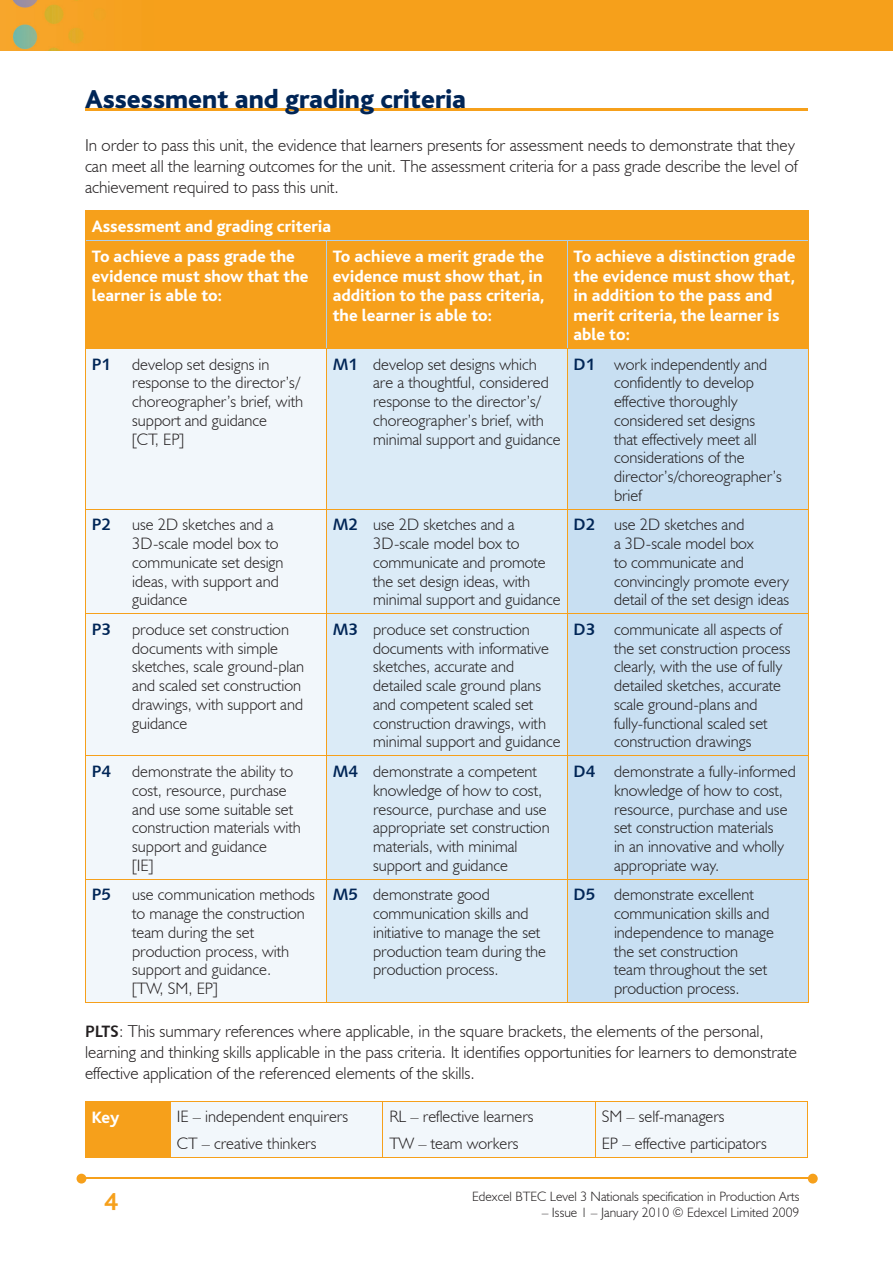
<style>
.page{position:relative;width:893px;height:1263px;background:#fff}
.page>*{position:absolute;margin:0;border:0;box-sizing:border-box;transform-origin:0 0}
.t1{font:800 27px "Bliss";color:#002556}
.t2{font:700 25.5px "Bliss";color:#f6a01b}
.t3{font:300 17.25px/21px "Humanist 521 BT";color:#231f20}
.t4{font:800 17.25px/19.5px "Bliss";color:#fff}
.t5{font:300 16.5px/18.8px "Humanist 521 BT";color:#231f20}
.t6{font:16.5px "Humanist 531 BT Bold A";color:#002556}
.t7{font:300 13.5px "Humanist 521 BT";color:#231f20}
.s1{font-family:"Humanist 531 BT Bold A";font-weight:400;color:#002556}
.s2{font-family:"Humanist 531 BT Bold A";font-weight:400;font-size:16.5px}
</style>
<div class="page">
<img style="left:0;top:0;width:893px;height:51px">
<hr style="left:82px;top:1178px;width:728px;height:1px;background:#f6a01b">
<svg style="left:808px;top:1174px;width:10px;height:9px"></svg>
<svg style="left:77px;top:1174px;width:9px;height:9px"></svg>
<hr style="left:85px;top:108px;width:723px;height:2px;background:#f6a01b">
<div style="left:86px;top:211px;width:722px;height:137px;background:#f6a01b"></div>
<div style="left:86px;top:349px;width:240px;height:653px;background:#f2f7fb"></div>
<div style="left:327px;top:349px;width:240px;height:653px;background:#dbebf7"></div>
<div style="left:568px;top:349px;width:240px;height:653px;background:#c8dff2"></div>
<svg style="left:85px;top:211px;width:1px;height:29px"></svg>
<svg style="left:808px;top:211px;width:1px;height:29px"></svg>
<hr style="left:85px;top:210px;width:241px;height:1px;background:#f6a01b">
<hr style="left:326px;top:210px;width:241px;height:1px;background:#f6a01b">
<hr style="left:567px;top:210px;width:241px;height:1px;background:#f6a01b">
<hr style="left:85px;top:240px;width:1px;height:108px;background:#f6a01b">
<hr style="left:86px;top:240px;width:240px;height:1px;background:#accfed">
<hr style="left:326px;top:241px;width:1px;height:107px;background:#accfed">
<hr style="left:326px;top:240px;width:241px;height:1px;background:#accfed">
<hr style="left:567px;top:241px;width:1px;height:107px;background:#accfed">
<hr style="left:808px;top:240px;width:1px;height:108px;background:#f6a01b">
<hr style="left:567px;top:240px;width:241px;height:1px;background:#accfed">
<hr style="left:85px;top:349px;width:1px;height:160px;background:#f6a01b">
<hr style="left:85px;top:348px;width:241px;height:1px;background:#f6a01b">
<hr style="left:326px;top:349px;width:1px;height:160px;background:#f6a01b">
<hr style="left:326px;top:348px;width:241px;height:1px;background:#f6a01b">
<hr style="left:567px;top:349px;width:1px;height:160px;background:#f6a01b">
<hr style="left:808px;top:349px;width:1px;height:160px;background:#f6a01b">
<hr style="left:567px;top:348px;width:241px;height:1px;background:#f6a01b">
<hr style="left:326px;top:510px;width:1px;height:103px;background:#f6a01b">
<hr style="left:567px;top:510px;width:1px;height:103px;background:#f6a01b">
<hr style="left:85px;top:510px;width:1px;height:103px;background:#f6a01b">
<hr style="left:808px;top:510px;width:1px;height:103px;background:#f6a01b">
<hr style="left:85px;top:509px;width:241px;height:1px;background:#f6a01b">
<hr style="left:326px;top:509px;width:241px;height:1px;background:#f6a01b">
<hr style="left:567px;top:509px;width:241px;height:1px;background:#f6a01b">
<hr style="left:326px;top:614px;width:1px;height:141px;background:#f6a01b">
<hr style="left:567px;top:614px;width:1px;height:141px;background:#f6a01b">
<hr style="left:85px;top:614px;width:1px;height:141px;background:#f6a01b">
<hr style="left:808px;top:614px;width:1px;height:141px;background:#f6a01b">
<hr style="left:85px;top:613px;width:241px;height:1px;background:#f6a01b">
<hr style="left:326px;top:613px;width:241px;height:1px;background:#f6a01b">
<hr style="left:567px;top:613px;width:241px;height:1px;background:#f6a01b">
<hr style="left:326px;top:756px;width:1px;height:123px;background:#f6a01b">
<hr style="left:567px;top:756px;width:1px;height:123px;background:#f6a01b">
<hr style="left:85px;top:756px;width:1px;height:123px;background:#f6a01b">
<hr style="left:808px;top:756px;width:1px;height:123px;background:#f6a01b">
<hr style="left:85px;top:755px;width:241px;height:1px;background:#f6a01b">
<hr style="left:326px;top:755px;width:241px;height:1px;background:#f6a01b">
<hr style="left:567px;top:755px;width:241px;height:1px;background:#f6a01b">
<hr style="left:326px;top:880px;width:1px;height:122px;background:#f6a01b">
<hr style="left:567px;top:880px;width:1px;height:122px;background:#f6a01b">
<hr style="left:85px;top:1002px;width:241px;height:1px;background:#f6a01b">
<hr style="left:326px;top:1002px;width:241px;height:1px;background:#f6a01b">
<hr style="left:567px;top:1002px;width:241px;height:1px;background:#f6a01b">
<hr style="left:85px;top:880px;width:1px;height:122px;background:#f6a01b">
<hr style="left:808px;top:880px;width:1px;height:122px;background:#f6a01b">
<hr style="left:85px;top:879px;width:241px;height:1px;background:#f6a01b">
<hr style="left:326px;top:879px;width:241px;height:1px;background:#f6a01b">
<hr style="left:567px;top:879px;width:241px;height:1px;background:#f6a01b">
<div style="left:85px;top:1101px;width:85px;height:57px;background:#f6a01b"></div>
<div style="left:171px;top:1102px;width:636px;height:55px;background:#f2f7fb"></div>
<hr style="left:170px;top:1157px;width:213px;height:1px;background:#f6a01b">
<hr style="left:383px;top:1157px;width:212px;height:1px;background:#f6a01b">
<hr style="left:595px;top:1157px;width:213px;height:1px;background:#f6a01b">
<hr style="left:170px;top:1101px;width:1px;height:56px;background:#f6a01b">
<hr style="left:383px;top:1101px;width:1px;height:56px;background:#f6a01b">
<hr style="left:595px;top:1101px;width:1px;height:56px;background:#f6a01b">
<hr style="left:807px;top:1101px;width:1px;height:56px;background:#f6a01b">
<hr style="left:170px;top:1101px;width:213px;height:1px;background:#f6a01b">
<hr style="left:383px;top:1101px;width:212px;height:1px;background:#f6a01b">
<hr style="left:595px;top:1101px;width:213px;height:1px;background:#f6a01b">
<h1 class="t1" style="left:85px;top:85px;width:383px">Assessment and grading criteria</h1>
<p class="t3" style="left:85px;top:134px;width:714px">In order to pass this unit, the evidence that learners presents for assessment needs to demonstrate that they can meet all the learning outcomes for the unit. The assessment criteria for a pass grade describe the level of achievement required to pass this unit.</p>
<p class="t4" style="left:92px;top:212px;width:241px;line-height:30.2px">Assessment and grading criteria<br>To achieve a pass grade the</p>
<p class="t4" style="left:92px;top:266px;width:218px">evidence must show that the learner is able to:</p>
<p class="t4" style="left:333px;top:247px;width:213px;text-align:justify">To achieve a merit grade the evidence must show that, in addition to the pass criteria, the learner is able to:</p>
<p class="t4" style="left:574px;top:247px;width:224px">To achieve a distinction grade the evidence must show that, in addition to the pass and merit criteria, the learner is able to:</p>
<p class="t6" style="left:92px;top:354px;width:21px">P1</p>
<p class="t5" style="left:132px;top:354px;width:172px">develop set designs in response to the director’s/ choreographer’s brief, with support and guidance<br>[CT, EP]</p>
<p class="t5" style="left:373px;top:354px;width:189px;text-indent:-40px"><span class="s1">M1</span> develop set designs which are a thoughtful, considered response to the director’s/ choreographer’s brief, with minimal support and guidance</p>
<p class="t5" style="left:614px;top:354px;width:170px;text-indent:-40px"><span class="s1">D1</span> work independently and confidently to develop effective thoroughly considered set designs that effectively meet all considerations of the director’s/choreographer’s brief</p>
<p class="t6" style="left:92px;top:514px;width:21px">P2</p>
<p class="t5" style="left:132px;top:515px;width:153px">use 2D sketches and a<br>3D-scale model box to communicate set design ideas, with support and guidance</p>
<p class="t5" style="left:373px;top:515px;width:189px;text-indent:-40px"><span class="s1">M2</span> use 2D sketches and a<br>3D-scale model box to communicate and promote the set design ideas, with minimal support and guidance</p>
<p class="t5" style="left:614px;top:515px;width:177px;text-indent:-40px"><span class="s1">D2</span> use 2D sketches and<br>a 3D-scale model box<br>to communicate and convincingly promote every detail of the set design ideas</p>
<p class="t6" style="left:92px;top:619px;width:21px">P3</p>
<p class="t5" style="left:132px;top:620px;width:174px">produce set construction documents with simple sketches, scale ground-plan and scaled set construction drawings, with support and guidance</p>
<p class="t5" style="left:373px;top:620px;width:189px;text-indent:-40px"><span class="s1">M3</span> produce set construction documents with informative sketches, accurate and detailed scale ground plans and competent scaled set construction drawings, with minimal support and guidance</p>
<p class="t5" style="left:614px;top:620px;width:178px;text-indent:-40px"><span class="s1">D3</span> communicate all aspects of the set construction process clearly, with the use of fully detailed sketches, accurate scale ground-plans and fully-functional scaled set construction drawings</p>
<p class="t6" style="left:92px;top:761px;width:21px">P4</p>
<p class="t5" style="left:132px;top:762px;width:170px">demonstrate the ability to cost, resource, purchase and use some suitable set construction materials with support and guidance<br>[IE]</p>
<p class="t5" style="left:373px;top:762px;width:178px;text-indent:-40px"><span class="s1">M4</span> demonstrate a competent knowledge of how to cost, resource, purchase and use appropriate set construction materials, with minimal support and guidance</p>
<p class="t5" style="left:614px;top:762px;width:183px;text-indent:-40px"><span class="s1">D4</span> demonstrate a fully-informed knowledge of how to cost, resource, purchase and use set construction materials<br>in an innovative and wholly appropriate way.</p>
<p class="t6" style="left:92px;top:884px;width:21px">P5</p>
<p class="t5" style="left:132px;top:885px;width:184px">use communication methods to manage the construction team during the set production process, with support and guidance.<br>[TW, SM, EP]</p>
<p class="t5" style="left:373px;top:885px;width:174px;text-indent:-40px"><span class="s1">M5</span> demonstrate good communication skills and initiative to manage the set production team during the production process.</p>
<p class="t5" style="left:614px;top:885px;width:161px;text-indent:-40px"><span class="s1">D5</span> demonstrate excellent communication skills and independence to manage the set construction team throughout the set production process.</p>
<p class="t3" style="left:85px;top:1020px;width:713px"><span class="s2">PLTS</span>: This summary references where applicable, in the square brackets, the elements of the personal, learning and thinking skills applicable in the pass criteria. It identifies opportunities for learners to demonstrate effective application of the referenced elements of the skills.</p>
<p class="t4" style="left:92px;top:1108px;width:29px">Key</p>
<p class="t5" style="left:177px;top:1102px;width:173px;line-height:27.3px">IE – independent enquirers<br>CT – creative thinkers</p>
<p class="t5" style="left:389px;top:1102px;width:146px;line-height:27.3px">RL – reflective learners<br>TW – team workers</p>
<p class="t5" style="left:602px;top:1102px;width:166px;line-height:27.3px">SM – self-managers<br>EP – effective participators</p>
<h2 class="t2" style="left:104px;top:1189px;width:15px">4</h2>
<p class="t7" style="left:472px;top:1188px;width:329px">Edexcel BTEC Level 3 Nationals specification in Production Arts</p>
<p class="t7" style="left:542px;top:1204px;width:259px">– Issue 1 – January 2010 © Edexcel Limited 2009</p>
</div>
